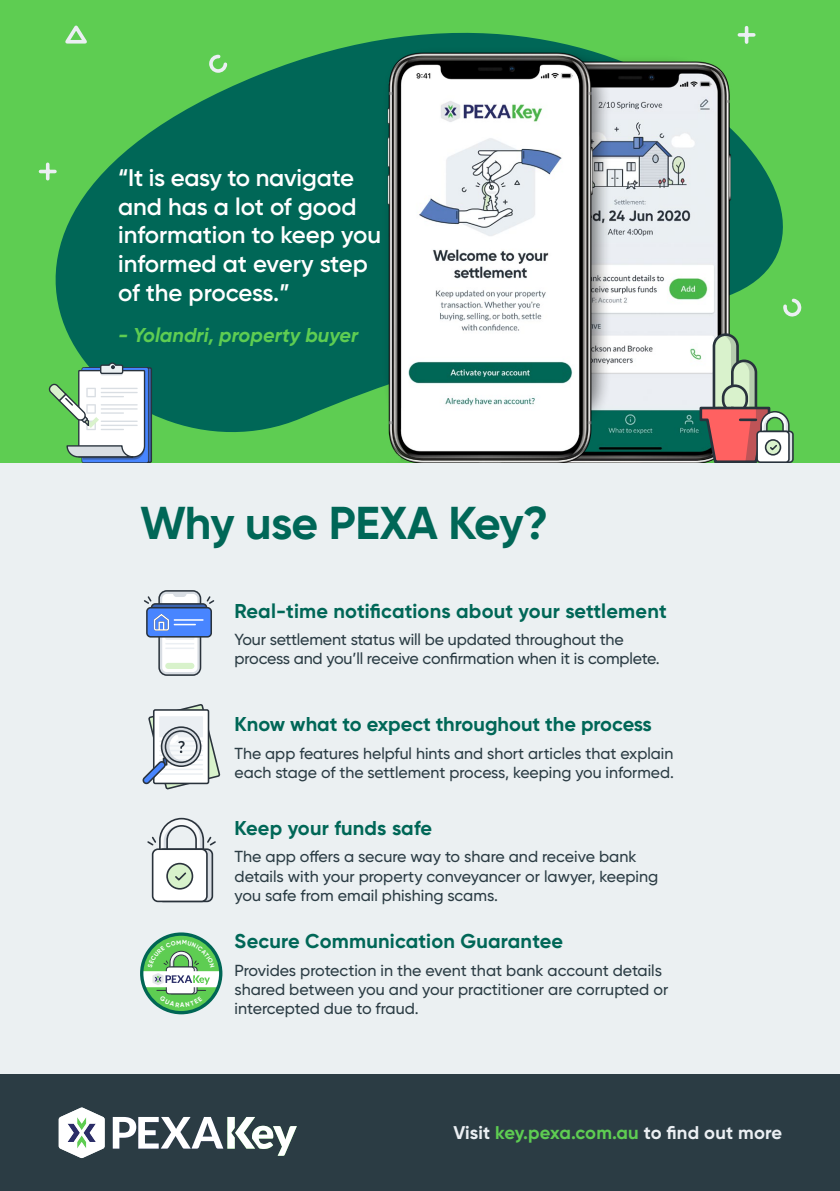
<style>
.page{position:relative;width:840px;height:1191px;background:#fff}
.page>*{position:absolute;margin:0;border:0;box-sizing:border-box;transform-origin:0 0}
.t1{font:700 46px "Gilroy";letter-spacing:-.02em;color:#006757}
.t2{font:600 24px/28.8px "Gilroy";letter-spacing:-.005em;color:#fff}
.t3{font:700 20px "Gilroy";letter-spacing:.005em;color:#006757}
.t4{font:italic 700 20px "Gilroy";color:#5ecd52}
.t5{font:700 18.4px "Gilroy";letter-spacing:.005em;color:#ebeff3}
.t6{font:500 16px/19.2px "Gilroy";color:#2b3c44}
.s1{color:#5ecd52}
</style>
<div class="page">
<svg style="left:0;top:0;width:839px;height:463px;fill:#5ecd52"></svg>
<svg style="left:207px;top:53px;width:22px;height:22px"></svg>
<svg style="left:60px;top:22px;width:32px;height:23px"></svg>
<img style="left:602px;top:59px;width:137px;height:404px">
<div style="left:382px;top:46px;width:229px;height:387px;background:#000;opacity:.5"></div>
<img style="left:378px;top:50px;width:224px;height:413px">
<svg style="left:781px;top:296px;width:22px;height:23px"></svg>
<svg style="left:744px;top:28px;width:4px;height:14px"></svg>
<svg style="left:739px;top:33px;width:14px;height:4px"></svg>
<hr style="left:46px;top:164px;width:3px;height:15px;background:#ebeff3">
<hr style="left:40px;top:170px;width:15px;height:3px;background:#ebeff3">
<svg style="left:47px;top:362px;width:106px;height:101px"></svg>
<div style="left:760px;top:431px;width:32px;height:31px;background:#515962;border-radius:3px"></div>
<div style="left:759px;top:430px;width:34px;height:33px;border:2px solid #29333d;border-radius:3px"></div>
<svg style="left:697px;top:333px;width:92px;height:130px"></svg>
<div style="left:0;top:463px;width:839px;height:728px;background:#ebf0f2"></div>
<svg style="left:142px;top:704px;width:78px;height:85px"></svg>
<div style="left:157px;top:848px;width:56px;height:54px;border:2px solid #2a333c;border-radius:5px"></div>
<div style="left:152px;top:849px;width:55px;height:52px;background:#fff;border-radius:5px"></div>
<div style="left:152px;top:848px;width:56px;height:54px;border:2px solid #2a333c;border-radius:5px"></div>
<div style="left:167px;top:863px;width:25px;height:25px;background:#d8f2cb;border-radius:50%"></div>
<div style="left:166px;top:862px;width:27px;height:27px;border:2px solid #2a333c;border-radius:50%"></div>
<svg style="left:147px;top:817px;width:69px;height:65px"></svg>
<svg style="left:159px;top:591px;width:41px;height:84px"></svg>
<div style="left:158px;top:590px;width:43px;height:86px;border:2px solid #2a333c;border-radius:8px"></div>
<div style="left:151px;top:604px;width:55px;height:26px;background:#3b62ad;border-radius:4px"></div>
<div style="left:151px;top:603px;width:56px;height:27px;border:2px solid #2a333c;border-radius:4px"></div>
<div style="left:147px;top:608px;width:64px;height:29px;background:#4885ff;border-radius:4px"></div>
<div style="left:146px;top:607px;width:66px;height:30px;border:2px solid #2a333c;border-radius:4px"></div>
<hr style="left:174px;top:619px;width:29px;height:2px;background:#fff">
<svg style="left:206px;top:596px;width:8px;height:8px"></svg>
<svg style="left:144px;top:594px;width:53px;height:78px"></svg>
<div style="left:0;top:1074px;width:839px;height:117px;background:#2b3c44"></div>
<svg style="left:113px;top:1117px;width:184px;height:38px"></svg>
<svg style="left:59px;top:1107px;width:46px;height:51px"></svg>
<svg style="left:140px;top:932px;width:82px;height:82px"></svg>
<h2 class="t2" style="left:118px;top:163px;width:264px">“It is easy to navigate and has a lot of good information to keep you informed at every step of the process.”</h2>
<p class="t4" style="left:118px;top:322px;width:241px">- Yolandri, property buyer</p>
<h1 class="t1" style="left:140px;top:494px;width:409px">Why use PEXA Key?</h1>
<p class="t3" style="left:234px;top:598px;width:433px">Real-time notifications about your settlement</p>
<p class="t6" style="left:234px;top:629px;width:426px">Your settlement status will be updated throughout the process and you’ll receive confirmation when it is complete.</p>
<p class="t3" style="left:234px;top:712px;width:418px">Know what to expect throughout the process</p>
<p class="t6" style="left:234px;top:743px;width:441px">The app features helpful hints and short articles that explain each stage of the settlement process, keeping you informed.</p>
<p class="t3" style="left:234px;top:815px;width:199px">Keep your funds safe</p>
<p class="t6" style="left:234px;top:847px;width:425px">The app offers a secure way to share and receive bank details with your property conveyancer or lawyer, keeping you safe from email phishing scams.</p>
<p class="t3" style="left:234px;top:928px;width:330px">Secure Communication Guarantee</p>
<p class="t6" style="left:234px;top:960px;width:435px">Provides protection in the event that bank account details shared between you and your practitioner are corrupted or intercepted due to fraud.</p>
<p class="t5" style="left:453px;top:1121px;width:330px">Visit <span class="s1">key.pexa.com.au</span> to find out more</p>
</div>
